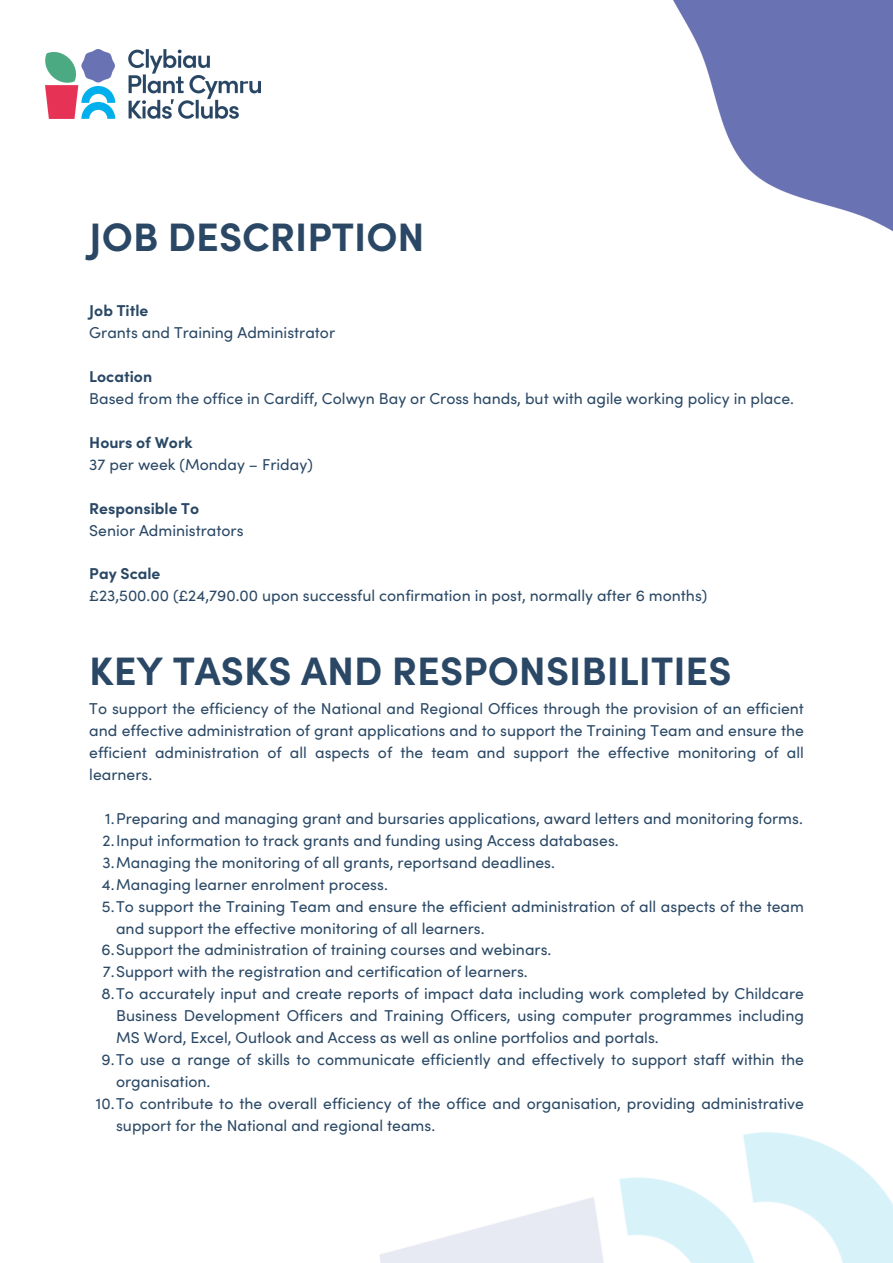
<style>
.page{position:relative;width:893px;height:1263px;background:#fff}
.page>*{position:absolute;margin:0;border:0;box-sizing:border-box;transform-origin:0 0}
.t1{font:700 39.75px "Sofia Pro";color:#2a4865}
.t2{font:15.75px/21.9px "Sofia Pro";color:#2a4865}
.t3{font:700 15.75px "Sofia Pro";color:#2a4865}
</style>
<div class="page">
<img style="left:673px;top:0;width:220px;height:232px">
<img style="left:46px;top:49px;width:215px;height:70px">
<img style="left:379px;top:1132px;width:514px;height:131px">
<p class="t1" style="left:89px;top:211px;width:337px">JOB DESCRIPTION</p>
<p class="t3" style="left:89px;top:300px;width:61px">Job Title</p>
<h1 class="t2" style="left:89px;top:321px;width:247px">Grants and Training Administrator</h1>
<p class="t3" style="left:89px;top:366px;width:64px">Location</p>
<p class="t2" style="left:89px;top:387px;width:706px">Based from the office in Cardiff, Colwyn Bay or Cross hands, but with agile working policy in place.</p>
<p class="t3" style="left:89px;top:432px;width:105px">Hours of Work</p>
<p class="t2" style="left:89px;top:453px;width:225px">37 per week (Monday – Friday)</p>
<p class="t3" style="left:89px;top:498px;width:111px">Responsible To</p>
<p class="t2" style="left:89px;top:519px;width:156px">Senior Administrators</p>
<p class="t3" style="left:89px;top:563px;width:73px">Pay Scale</p>
<p class="t2" style="left:89px;top:585px;width:619px">£23,500.00 (£24,790.00 upon successful confirmation in post, normally after 6 months)</p>
<p class="t1" style="left:89px;top:644px;width:644px">KEY TASKS AND RESPONSIBILITIES</p>
<p class="t2" style="left:89px;top:697px;width:716px;text-align:justify">To support the efficiency of the National and Regional Offices through the provision of an efficient and effective administration of grant applications and to support the Training Team and ensure the efficient administration of all aspects of the team and support the effective monitoring of all learners.</p>
<h1 class="t2" style="left:105px;top:807px;width:699px">1.Preparing and managing grant and bursaries applications, award letters and monitoring forms.</h1>
<p class="t2" style="left:103px;top:829px;width:517px">2.Input information to track grants and funding using Access databases.</p>
<p class="t2" style="left:102px;top:851px;width:454px">3.Managing the monitoring of all grants, reportsand deadlines.</p>
<p class="t2" style="left:102px;top:873px;width:288px">4.Managing learner enrolment process.</p>
<p class="t2" style="left:116px;top:895px;width:689px;text-indent:-14px">5.To support the Training Team and ensure the efficient administration of all aspects of the team and support the effective monitoring of all learners.</p>
<p class="t2" style="left:101px;top:939px;width:451px">6.Support the administration of training courses and webinars.</p>
<p class="t2" style="left:103px;top:961px;width:426px">7.Support with the registration and certification of learners.</p>
<p class="t2" style="left:116px;top:983px;width:689px;text-align:justify;text-indent:-15px">8.To accurately input and create reports of impact data including work completed by Childcare Business Development Officers and Training Officers, using computer programmes including MS Word, Excel, Outlook and Access as well as online portfolios and portals.</p>
<p class="t2" style="left:116px;top:1048px;width:689px;text-indent:-15px">9.To use a range of skills to communicate efficiently and effectively to support staff within the organisation.</p>
<p class="t2" style="left:116px;top:1092px;width:689px;text-indent:-20px">10.To contribute to the overall efficiency of the office and organisation, providing administrative support for the National and regional teams.</p>
</div>
